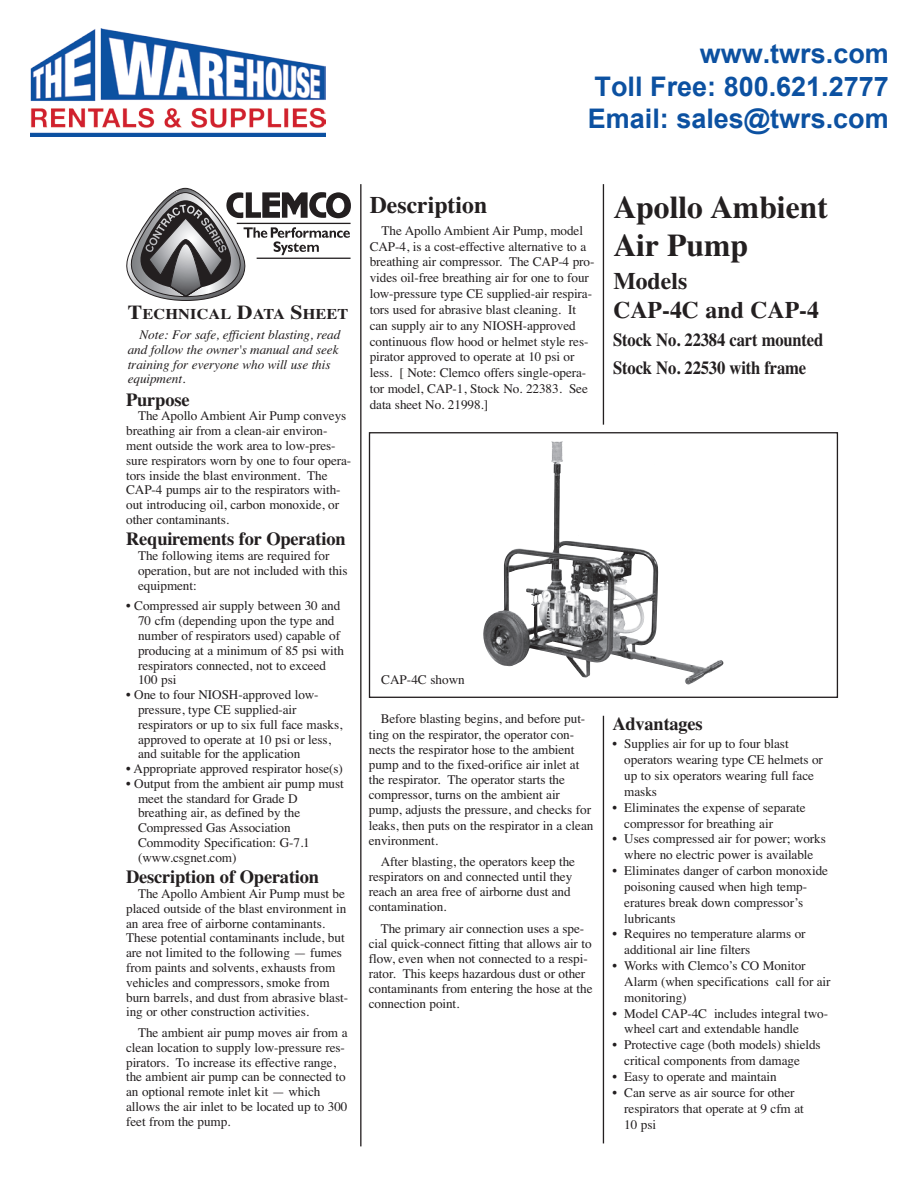
<style>
.page{position:relative;width:918px;height:1188px;background:#fff}
.page>*{position:absolute;margin:0;border:0;box-sizing:border-box;transform-origin:0 0}
.t1{font:700 31.65px/38px "Times";color:#231f20}
.t2{font:700 27px/32.4px "Arial";color:#0c51a1;text-align:justify}
.t3{font:700 23.7px/28.5px "Times";color:#231f20}
.t4{font:700 18.45px "Times";letter-spacing:-.01em;color:#231f20}
.t5{font:700 18.45px/28.2px "Times";letter-spacing:-.01em;color:#231f20;scale:.9 1}
.t6{font:700 14.85px "Times";letter-spacing:.01em;color:#231f20;scale:1.1 1}
.t7{font:13.2px/14.9px "Times";letter-spacing:-.005em;color:#231f20}
.t8{font:italic 13.2px/14.9px "Times";letter-spacing:-.005em;color:#231f20}
.s1{font-size:19.8px}
</style>
<div class="page">
<img style="left:30px;top:28px;width:295px;height:109px">
<div style="left:369px;top:432px;width:469px;height:266px;border:1px solid #231f20"></div>
<svg style="left:126px;top:187px;width:225px;height:114px"></svg>
<hr style="left:237px;top:223px;width:114px;height:1px;background:#231f20">
<hr style="left:257px;top:258px;width:94px;height:1px;background:#231f20">
<hr style="left:360px;top:184px;width:1px;height:962px;background:#231f20">
<img style="left:483px;top:441px;width:79px;height:225px">
<hr style="left:603px;top:184px;width:1px;height:241px;background:#231f20">
<hr style="left:603px;top:716px;width:1px;height:427px;background:#231f20">
<h2 class="t2" style="left:588px;top:38px;width:302px;text-indent:112px">www.twrs.com Toll Free: 800.621.2777<br>Email: sales@twrs.com</h2>
<p class="t6" style="left:128px;top:299px;width:202px"><span class="s1">T</span>ECHNICAL <span class="s1">D</span>ATA <span class="s1">S</span>HEET</p>
<p class="t8" style="left:128px;top:326px;width:214px;text-indent:12px">Note: For safe, efficient blasting, read and follow the owner's manual and seek training for everyone who will use this equipment.</p>
<p class="t4" style="left:126px;top:382px;width:65px">Purpose</p>
<p class="t7" style="left:126px;top:407px;width:227px;text-indent:12px">The Apollo Ambient Air Pump conveys breathing air from a clean-air environ&shy;ment outside the work area to low-pres&shy;sure respirators worn by one to four opera&shy;tors inside the blast environment. The CAP-4 pumps air to the respirators with&shy;out introducing oil, carbon monoxide, or other contaminants.</p>
<p class="t4" style="left:126px;top:521px;width:221px">Requirements for Operation</p>
<p class="t7" style="left:138px;top:547px;width:211px">The following items are required for operation, but are not included with this equipment:</p>
<p class="t7" style="left:138px;top:597px;width:207px;text-indent:-12px">• Compressed air supply between 30 and<br>70 cfm (depending upon the type and number of respirators used) capable of producing at a minimum of 85 psi with respirators connected, not to exceed<br>100 psi</p>
<p class="t7" style="left:138px;top:686px;width:206px;text-indent:-12px">• One to four NIOSH-approved low&shy;pressure, type CE supplied-air respirators or up to six full face masks, approved to operate at 10 psi or less, and suitable for the application</p>
<p class="t7" style="left:126px;top:760px;width:218px">• Appropriate approved respirator hose(s)</p>
<p class="t7" style="left:138px;top:775px;width:207px;text-indent:-12px">• Output from the ambient air pump must meet the standard for Grade D breathing air, as defined by the<br>Compressed Gas Association<br>Commodity Specification: G-7.1 (www.csgnet.com)</p>
<p class="t4" style="left:126px;top:859px;width:194px">Description of Operation</p>
<p class="t7" style="left:126px;top:885px;width:223px;text-indent:12px">The Apollo Ambient Air Pump must be placed outside of the blast environment in an area free of airborne contaminants.<br>These potential contaminants include, but are not limited to the following — fumes from paints and solvents, exhausts from vehicles and compressors, smoke from burn barrels, and dust from abrasive blast&shy;ing or other construction activities.</p>
<p class="t7" style="left:126px;top:1024px;width:223px;text-indent:12px">The ambient air pump moves air from a clean location to supply low-pressure res&shy;pirators. To increase its effective range, the ambient air pump can be connected to an optional remote inlet kit — which allows the air inlet to be located up to 300 feet from the pump.</p>
<p class="t3" style="left:370px;top:189px;width:119px">Description</p>
<p class="t7" style="left:370px;top:221px;width:226px;line-height:15.9px;text-indent:12px">The Apollo Ambient Air Pump, model CAP-4, is a cost-effective alternative to a breathing air compressor. The CAP-4 pro&shy;vides oil-free breathing air for one to four low-pressure type CE supplied-air respira&shy;tors used for abrasive blast cleaning. It can supply air to any NIOSH-approved continuous flow hood or helmet style res&shy;pirator approved to operate at 10 psi or less. [ Note: Clemco offers single-opera&shy;tor model, CAP-1, Stock No. 22383. See data sheet No. 21998.]</p>
<p class="t7" style="left:381px;top:671px;width:85px">CAP-4C shown</p>
<p class="t7" style="left:369px;top:710px;width:226px;text-indent:12px">Before blasting begins, and before put&shy;ting on the respirator, the operator con&shy;nects the respirator hose to the ambient pump and to the fixed-orifice air inlet at the respirator. The operator starts the compressor, turns on the ambient air pump, adjusts the pressure, and checks for leaks, then puts on the respirator in a clean environment.</p>
<p class="t7" style="left:369px;top:853px;width:208px;text-indent:12px">After blasting, the operators keep the respirators on and connected until they reach an area free of airborne dust and contamination.</p>
<p class="t7" style="left:369px;top:919px;width:225px;text-indent:12px">The primary air connection uses a spe&shy;cial quick-connect fitting that allows air to flow, even when not connected to a respi&shy;rator. This keeps hazardous dust or other contaminants from entering the hose at the connection point.</p>
<p class="t1" style="left:613px;top:185px;width:216px">Apollo Ambient<br>Air Pump</p>
<p class="t3" style="left:613px;top:264px;width:207px">Models<br>CAP-4C and CAP-4</p>
<p class="t5" style="left:613px;top:324px;width:235px">Stock No. 22384 cart mounted<br>Stock No. 22530 with frame</p>
<p class="t4" style="left:612px;top:706px;width:92px">Advantages</p>
<p class="t7" style="left:624px;top:735px;width:200px;line-height:15.9px;text-indent:-12px">• Supplies air for up to four blast operators wearing type CE helmets or up to six operators wearing full face masks</p>
<p class="t7" style="left:624px;top:798px;width:183px;line-height:15.9px;text-indent:-12px">• Eliminates the expense of separate compressor for breathing air</p>
<p class="t7" style="left:612px;top:830px;width:215px;line-height:15.9px;text-align:center">• Uses compressed air for power; works where no electric power is available</p>
<p class="t7" style="left:624px;top:862px;width:205px;line-height:15.9px;text-indent:-12px">• Eliminates danger of carbon monoxide poisoning caused when high temp&shy;eratures break down compressor’s lubricants</p>
<p class="t7" style="left:624px;top:925px;width:183px;line-height:15.9px;text-indent:-12px">• Requires no temperature alarms or additional air line filters</p>
<p class="t7" style="left:624px;top:957px;width:208px;line-height:15.9px;text-indent:-12px">• Works with Clemco’s CO Monitor<br>Alarm (when specifications call for air monitoring)</p>
<p class="t7" style="left:624px;top:1004px;width:205px;line-height:15.9px;text-indent:-12px">• Model CAP-4C includes integral two&shy;wheel cart and extendable handle</p>
<p class="t7" style="left:624px;top:1036px;width:198px;line-height:15.9px;text-indent:-12px">• Protective cage (both models) shields critical components from damage</p>
<p class="t7" style="left:612px;top:1068px;width:166px">• Easy to operate and maintain</p>
<p class="t7" style="left:624px;top:1083px;width:181px;line-height:15.9px;text-indent:-12px">• Can serve as air source for other respirators that operate at 9 cfm at<br>10 psi</p>
</div>
